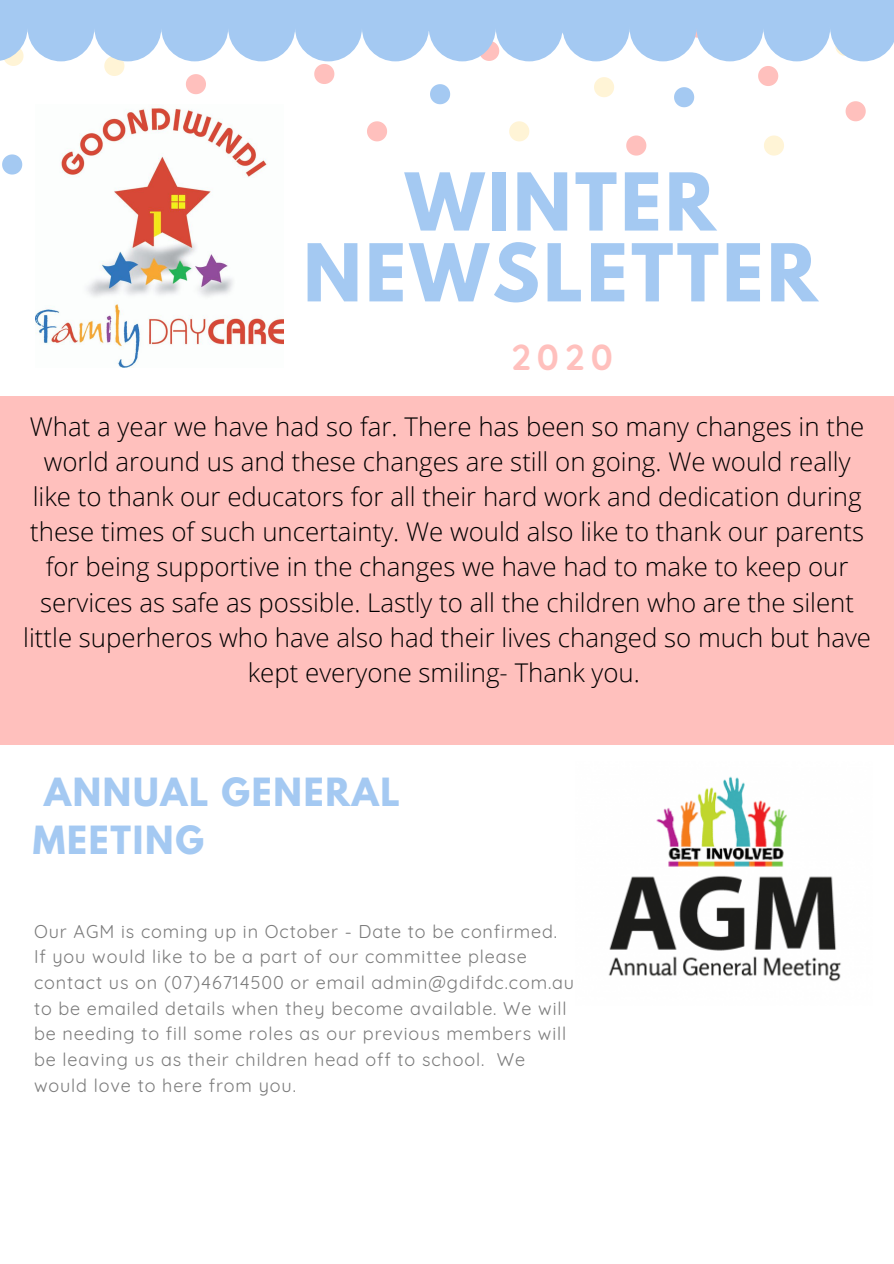
<style>
.page{position:relative;width:894px;height:1264px;background:#fff}
.page>*{position:absolute;margin:0;border:0;box-sizing:border-box;transform-origin:0 0}
.t1{font:700 70.5px/70.8px "League Spartan";letter-spacing:.05em;color:#a4c9f2;text-align:center}
.t2{font:700 36px "Quicksand";color:#ffc0bd}
.t3{font:700 34.5px/48px "League Spartan";letter-spacing:.05em;color:#a4c9f2}
.t4{font:300 25.8px/35.2px "Open Sans";color:#000;text-align:center}
.t5{font:18px/25.7px "Quicksand";letter-spacing:.05em;color:#7b7b7b}
</style>
<div class="page">
<svg style="left:509px;top:121px;width:20px;height:20px"></svg>
<svg style="left:594px;top:77px;width:20px;height:20px"></svg>
<svg style="left:764px;top:135px;width:19px;height:21px"></svg>
<svg style="left:104px;top:61px;width:20px;height:15px"></svg>
<svg style="left:5px;top:61px;width:17px;height:5px"></svg>
<svg style="left:674px;top:87px;width:20px;height:20px"></svg>
<svg style="left:2px;top:154px;width:20px;height:20px"></svg>
<svg style="left:430px;top:84px;width:20px;height:20px"></svg>
<svg style="left:314px;top:64px;width:20px;height:20px"></svg>
<svg style="left:367px;top:121px;width:20px;height:20px"></svg>
<svg style="left:626px;top:135px;width:20px;height:21px"></svg>
<svg style="left:186px;top:74px;width:20px;height:20px"></svg>
<svg style="left:758px;top:66px;width:20px;height:20px"></svg>
<svg style="left:845px;top:101px;width:20px;height:20px"></svg>
<div style="left:0;top:396px;width:893px;height:348px;background:#ffc0bd"></div>
<svg style="left:0;top:0;width:893px;height:61px;background:#aecef3"></svg>
<img style="left:35px;top:106px;width:248px;height:262px">
<img style="left:608px;top:776px;width:233px;height:206px">
<h1 class="t1" style="left:303px;top:176px;width:515px">WINTER<br>NEWSLETTER</h1>
<h2 class="t2" style="left:511px;top:334px;width:103px">2020</h2>
<p class="t4" style="left:23px;top:408px;width:849px">What a year we have had so far. There has been so many changes in the world around us and these changes are still on going. We would really like to thank our educators for all their hard work and dedication during these times of such uncertainty. We would also like to thank our parents for being supportive in the changes we have had to make to keep our services as safe as possible. Lastly to all the children who are the silent little superheros who have also had their lives changed so much but have kept everyone smiling- Thank you.</p>
<h3 class="t3" style="left:33px;top:772px;width:368px;text-indent:11px">ANNUAL GENERAL<br>MEETING</h3>
<p class="t5" style="left:34px;top:918px;width:541px">Our AGM is coming up in October - Date to be confirmed.<br>If you would like to be a part of our committee please contact us on (07)46714500 or email admin@gdifdc.com.au to be emailed details when they become available. We will be needing to fill some roles as our previous members will be leaving us as their children head off to school. We would love to here from you.</p>
</div>
